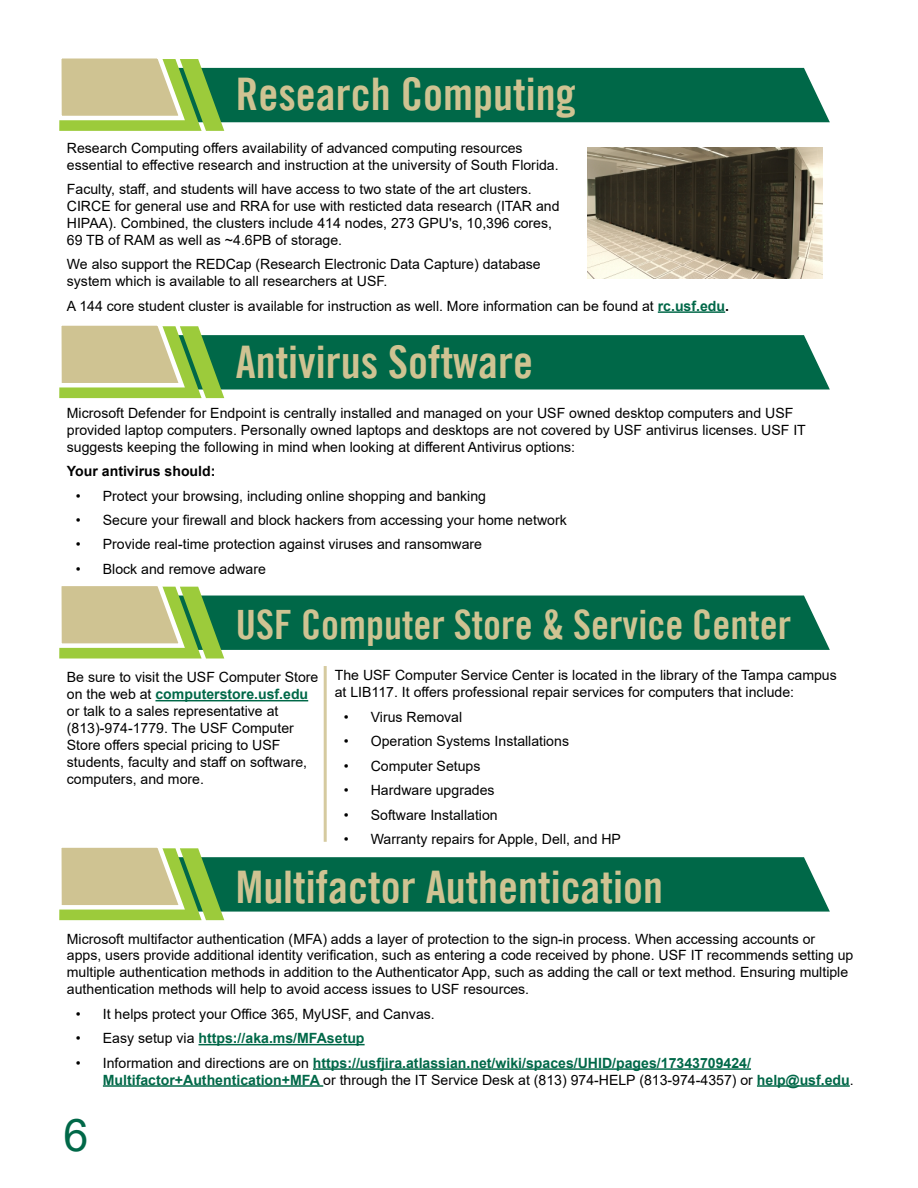
<style>
.page{position:relative;width:918px;height:1188px;background:#fff}
.page>*{position:absolute;margin:0;border:0;box-sizing:border-box;transform-origin:0 0}
.t1{font:45px "Trade Gothic LT Bold Cond Twenty";color:#cfc392}
.t2{font:45px "Arial";color:#006848}
.t3{font:40.5px "Trade Gothic LT Bold Cond Twenty";color:#cfc392}
.t4{font:14.1px/17px "Arial";color:#000}
.t5{font:700 14.1px/17px "Arial";color:#006848}
.t6{font:700 14.1px "Arial";color:#000}
.s1{font-weight:700;color:#006848}
.s2{font-weight:700}
.s3{font-weight:400;color:#000}
</style>
<div class="page">
<svg style="left:59px;top:58px;width:771px;height:73px"></svg>
<hr style="left:155px;top:700px;width:153px;height:1px;background:#006848">
<hr style="left:324px;top:666px;width:3px;height:176px;background:#d5ca9f">
<svg style="left:59px;top:586px;width:771px;height:72px"></svg>
<svg style="left:59px;top:841px;width:771px;height:79px"></svg>
<hr style="left:199px;top:1044px;width:166px;height:1px;background:#006848">
<hr style="left:313px;top:1068px;width:438px;height:2px;background:#006848">
<hr style="left:103px;top:1085px;width:220px;height:2px;background:#006848">
<hr style="left:757px;top:1085px;width:93px;height:2px;background:#006848">
<svg style="left:59px;top:325px;width:771px;height:73px"></svg>
<hr style="left:658px;top:311px;width:67px;height:2px;background:#006848">
<img style="left:587px;top:147px;width:235px;height:132px">
<h1 class="t1" style="left:236px;top:67px;width:341px">Research Computing</h1>
<p class="t4" style="left:67px;top:139px;width:493px">Research Computing offers availability of advanced computing resources essential to effective research and instruction at the university of South Florida.</p>
<p class="t4" style="left:67px;top:181px;width:494px">Faculty, staff, and students will have access to two state of the art clusters.<br>CIRCE for general use and RRA for use with resticted data research (ITAR and HIPAA). Combined, the clusters include 414 nodes, 273 GPU's, 10,396 cores, 69 TB of RAM as well as ~4.6PB of storage.</p>
<p class="t4" style="left:67px;top:256px;width:475px">We also support the REDCap (Research Electronic Data Capture) database system which is available to all researchers at USF.</p>
<p class="t4" style="left:67px;top:297px;width:664px">A 144 core student cluster is available for instruction as well. More information can be found at <span class="s1">rc.usf.edu</span><span class="s2">.</span></p>
<h1 class="t1" style="left:236px;top:334px;width:299px">Antivirus Software</h1>
<p class="t4" style="left:67px;top:404px;width:740px">Microsoft Defender for Endpoint is centrally installed and managed on your USF owned desktop computers and USF provided laptop computers. Personally owned laptops and desktops are not covered by USF antivirus licenses. USF IT suggests keeping the following in mind when looking at different Antivirus options:</p>
<p class="t6" style="left:67px;top:461px;width:150px">Your antivirus should:</p>
<p class="t4" style="left:76px;top:487px;width:412px">• Protect your browsing, including online shopping and banking</p>
<p class="t4" style="left:76px;top:511px;width:492px">• Secure your firewall and block hackers from accessing your home network</p>
<p class="t4" style="left:76px;top:536px;width:408px">• Provide real-time protection against viruses and ransomware</p>
<p class="t4" style="left:76px;top:560px;width:191px">• Block and remove adware</p>
<h2 class="t3" style="left:236px;top:600px;width:557px">USF Computer Store &amp; Service Center</h2>
<p class="t4" style="left:67px;top:669px;width:253px">Be sure to visit the USF Computer Store on the web at <span class="s1">computerstore.usf.edu </span>or talk to a sales representative at (813)-974-1779. The USF Computer Store offers special pricing to USF students, faculty and staff on software, computers, and more.</p>
<p class="t4" style="left:335px;top:667px;width:504px">The USF Computer Service Center is located in the library of the Tampa campus at LIB117. It offers professional repair services for computers that include:</p>
<p class="t4" style="left:344px;top:708px;width:120px">• Virus Removal</p>
<p class="t4" style="left:344px;top:733px;width:227px">• Operation Systems Installations</p>
<p class="t4" style="left:344px;top:757px;width:138px">• Computer Setups</p>
<p class="t4" style="left:344px;top:782px;width:152px">• Hardware upgrades</p>
<p class="t4" style="left:344px;top:806px;width:155px">• Software Installation</p>
<p class="t4" style="left:344px;top:830px;width:279px">• Warranty repairs for Apple, Dell, and HP</p>
<h1 class="t1" style="left:236px;top:859px;width:429px">Multifactor Authentication</h1>
<p class="t4" style="left:67px;top:930px;width:788px">Microsoft multifactor authentication (MFA) adds a layer of protection to the sign-in process. When accessing accounts or<br>apps, users provide additional identity verification, such as entering a code received by phone. USF IT recommends setting up multiple authentication methods in addition to the Authenticator App, such as adding the call or text method. Ensuring multiple authentication methods will help to avoid access issues to USF resources.</p>
<p class="t4" style="left:76px;top:1005px;width:360px">• It helps protect your Office 365, MyUSF, and Canvas.</p>
<p class="t5" style="left:76px;top:1030px;width:290px"><span class="s3">• Easy setup via</span> https://aka.ms/MFAsetup</p>
<p class="t5" style="left:103px;top:1054px;width:752px;text-indent:-27px"><span class="s3">• Information and directions are on</span> https://usfjira.atlassian.net/wiki/spaces/UHID/pages/17343709424/<br>Multifactor+Authentication+MFA <span class="s3">or through the IT Service Desk at (813) 974-HELP (813-974-4357) or</span> help@usf.edu<span class="s3">.</span></p>
<h1 class="t2" style="left:64px;top:1104px;width:27px">6</h1>
</div>
